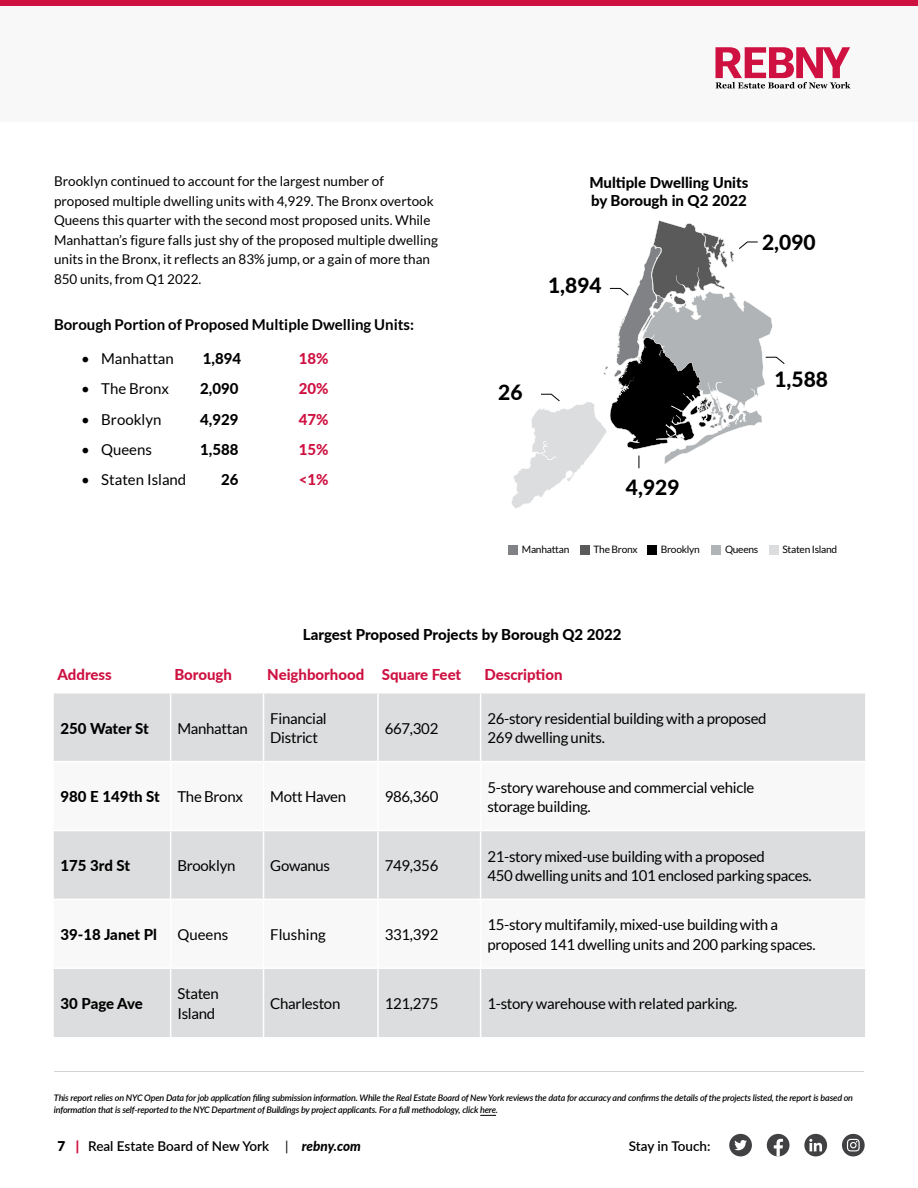
<style>
.page{position:relative;width:918px;height:1188px;background:#fff}
.page>*{position:absolute;margin:0;border:0;box-sizing:border-box;transform-origin:0 0}
.t1{font:800 21px "Lato";color:#000}
.t2{font:15px/19.5px "Lato";letter-spacing:-.02em;color:#000}
.t3{font:800 15px/18px "Lato";color:#000}
.t4{font:800 15px "Lato";color:#ce1141}
.t5{font:15px "Lato";color:#000}
.t6{font:700 15px "Lato";color:#000}
.t7{font:13.5px/19.5px "Lato";color:#000}
.t8{font:600 13.5px "Lato";color:#000}
.t9{font:900 13.5px "Lato";color:#000}
.t10{font:10.2px "Lato";letter-spacing:-.025em;color:#000}
.t11{font:italic 600 9px/12px "Lato";letter-spacing:-.02em;color:#000}
.s1{font-weight:400}
.s2{color:#ce1141}
.s3{font-weight:800;font-style:italic}
</style>
<div class="page">
<div style="left:729px;top:1134px;width:23px;height:22px;background:#414042;border-radius:50%"></div>
<svg style="left:734px;top:1140px;width:13px;height:10px"></svg>
<div style="left:804px;top:1134px;width:23px;height:22px;background:#414042;border-radius:50%"></div>
<svg style="left:809px;top:1139px;width:13px;height:12px"></svg>
<div style="left:842px;top:1134px;width:23px;height:22px;background:#414042;border-radius:50%"></div>
<svg style="left:847px;top:1139px;width:13px;height:12px"></svg>
<div style="left:767px;top:1134px;width:23px;height:22px;background:#414042;border-radius:50%"></div>
<svg style="left:774px;top:1139px;width:9px;height:18px"></svg>
<svg style="left:480px;top:1115px;width:16px;height:1px"></svg>
<hr style="left:54px;top:1071px;width:810px;height:1px;background:#d1d3d4">
<div style="left:0;top:0;width:918px;height:122px;background:#f8f8f9"></div>
<div style="left:0;top:0;width:918px;height:6px;background:#ce1141"></div>
<div style="left:54px;top:694px;width:811px;height:343px;background:#dcddde"></div>
<svg style="left:54px;top:762px;width:811px;height:205px"></svg>
<hr style="left:170px;top:694px;width:1px;height:67px;background:#fff">
<hr style="left:263px;top:694px;width:1px;height:67px;background:#fff">
<hr style="left:377px;top:694px;width:2px;height:67px;background:#fff">
<hr style="left:480px;top:694px;width:1px;height:67px;background:#fff">
<hr style="left:54px;top:761px;width:117px;height:1px;background:#fff">
<hr style="left:171px;top:761px;width:93px;height:1px;background:#fff">
<hr style="left:170px;top:762px;width:1px;height:68px;background:#fff">
<hr style="left:264px;top:761px;width:114px;height:1px;background:#fff">
<hr style="left:263px;top:762px;width:1px;height:68px;background:#fff">
<hr style="left:378px;top:761px;width:103px;height:1px;background:#fff">
<hr style="left:377px;top:762px;width:2px;height:68px;background:#fff">
<hr style="left:481px;top:761px;width:384px;height:1px;background:#fff">
<hr style="left:480px;top:762px;width:1px;height:68px;background:#fff">
<hr style="left:54px;top:830px;width:117px;height:1px;background:#fff">
<hr style="left:171px;top:830px;width:93px;height:1px;background:#fff">
<hr style="left:170px;top:831px;width:1px;height:68px;background:#fff">
<hr style="left:264px;top:830px;width:114px;height:1px;background:#fff">
<hr style="left:263px;top:831px;width:1px;height:68px;background:#fff">
<hr style="left:378px;top:830px;width:103px;height:1px;background:#fff">
<hr style="left:377px;top:831px;width:2px;height:68px;background:#fff">
<hr style="left:481px;top:830px;width:384px;height:1px;background:#fff">
<hr style="left:480px;top:831px;width:1px;height:68px;background:#fff">
<hr style="left:54px;top:899px;width:117px;height:1px;background:#fff">
<hr style="left:171px;top:899px;width:93px;height:1px;background:#fff">
<hr style="left:170px;top:900px;width:1px;height:67px;background:#fff">
<hr style="left:264px;top:899px;width:114px;height:1px;background:#fff">
<hr style="left:263px;top:900px;width:1px;height:67px;background:#fff">
<hr style="left:378px;top:899px;width:103px;height:1px;background:#fff">
<hr style="left:377px;top:900px;width:2px;height:67px;background:#fff">
<hr style="left:481px;top:899px;width:384px;height:1px;background:#fff">
<hr style="left:480px;top:900px;width:1px;height:67px;background:#fff">
<hr style="left:54px;top:967px;width:117px;height:2px;background:#fff">
<hr style="left:171px;top:967px;width:93px;height:2px;background:#fff">
<hr style="left:170px;top:969px;width:1px;height:68px;background:#fff">
<hr style="left:264px;top:967px;width:114px;height:2px;background:#fff">
<hr style="left:263px;top:969px;width:1px;height:68px;background:#fff">
<hr style="left:378px;top:967px;width:103px;height:2px;background:#fff">
<hr style="left:377px;top:969px;width:2px;height:68px;background:#fff">
<hr style="left:481px;top:967px;width:384px;height:2px;background:#fff">
<hr style="left:480px;top:969px;width:1px;height:68px;background:#fff">
<div style="left:508px;top:545px;width:10px;height:9px;background:#808285"></div>
<div style="left:647px;top:545px;width:10px;height:9px;background:#000"></div>
<div style="left:580px;top:545px;width:10px;height:9px;background:#5a5a5a"></div>
<div style="left:712px;top:545px;width:9px;height:9px;background:#b1b4b6"></div>
<div style="left:769px;top:545px;width:10px;height:9px;background:#dcddde"></div>
<svg style="left:511px;top:220px;width:274px;height:289px"></svg>
<svg style="left:716px;top:47px;width:134px;height:41px"></svg>
<p class="t7" style="left:54px;top:172px;width:385px">Brooklyn continued to account for the largest number of proposed multiple dwelling units with 4,929. The Bronx overtook Queens this quarter with the second most proposed units. While Manhattan’s figure falls just shy of the proposed multiple dwelling units in the Bronx, it reflects an 83% jump, or a gain of more than 850 units, from Q1 2022.</p>
<p class="t6" style="left:54px;top:316px;width:362px">Borough Portion of Proposed Multiple Dwelling Units:</p>
<p class="t5" style="left:81px;top:350px;width:94px">• Manhattan</p>
<p class="t3" style="left:203px;top:349px;width:40px">1,894</p>
<p class="t4" style="left:299px;top:348px;width:31px">18%</p>
<p class="t5" style="left:81px;top:381px;width:90px">• The Bronx</p>
<p class="t3" style="left:200px;top:379px;width:40px">2,090</p>
<p class="t4" style="left:299px;top:378px;width:31px">20%</p>
<p class="t5" style="left:81px;top:411px;width:82px">• Brooklyn</p>
<p class="t3" style="left:200px;top:409px;width:40px">4,929</p>
<p class="t4" style="left:299px;top:408px;width:31px">47%</p>
<p class="t2" style="left:81px;top:440px;width:72px">• Queens</p>
<p class="t3" style="left:200px;top:440px;width:40px">1,588</p>
<p class="t4" style="left:299px;top:438px;width:31px">15%</p>
<p class="t5" style="left:81px;top:471px;width:107px">• Staten Island</p>
<p class="t3" style="left:221px;top:470px;width:19px">26</p>
<p class="t4" style="left:299px;top:468px;width:31px">&lt;1%</p>
<p class="t3" style="left:590px;top:172px;width:160px">Multiple Dwelling Units by Borough in Q2 2022</p>
<h1 class="t1" style="left:548px;top:270px;width:55px">1,894</h1>
<h1 class="t1" style="left:762px;top:227px;width:55px">2,090</h1>
<h1 class="t1" style="left:498px;top:376px;width:26px">26</h1>
<h1 class="t1" style="left:774px;top:363px;width:55px">1,588</h1>
<h1 class="t1" style="left:626px;top:471px;width:55px">4,929</h1>
<p class="t10" style="left:522px;top:544px;width:49px">Manhattan</p>
<p class="t10" style="left:594px;top:544px;width:46px">The Bronx</p>
<p class="t10" style="left:661px;top:544px;width:41px">Brooklyn</p>
<p class="t10" style="left:725px;top:544px;width:35px">Queens</p>
<p class="t10" style="left:782px;top:544px;width:56px">Staten Island</p>
<p class="t3" style="left:303px;top:625px;width:320px">Largest Proposed Projects by Borough Q2 2022</p>
<p class="t4" style="left:58px;top:663px;width:56px">Address</p>
<p class="t4" style="left:174px;top:663px;width:59px">Borough</p>
<p class="t4" style="left:267px;top:663px;width:196px">Neighborhood Square Feet</p>
<p class="t4" style="left:484px;top:663px;width:80px">Description</p>
<p class="t3" style="left:61px;top:719px;width:90px">250 Water St</p>
<p class="t2" style="left:177px;top:718px;width:72px">Manhattan</p>
<p class="t2" style="left:270px;top:709px;width:58px">Financial<br>District</p>
<p class="t2" style="left:385px;top:718px;width:55px">667,302</p>
<p class="t2" style="left:487px;top:709px;width:281px">26-story residential building with a proposed<br>269 dwelling units.</p>
<p class="t3" style="left:61px;top:787px;width:184px">980 E 149th St <span class="s1">The Bronx</span></p>
<p class="t2" style="left:270px;top:787px;width:77px">Mott Haven</p>
<p class="t2" style="left:385px;top:787px;width:55px">986,360</p>
<p class="t2" style="left:487px;top:777px;width:269px">5-story warehouse and commercial vehicle storage building.</p>
<p class="t3" style="left:61px;top:856px;width:71px">175 3rd St</p>
<p class="t2" style="left:177px;top:856px;width:60px">Brooklyn</p>
<p class="t2" style="left:270px;top:856px;width:61px">Gowanus</p>
<p class="t2" style="left:385px;top:856px;width:55px">749,356</p>
<p class="t2" style="left:487px;top:846px;width:326px">21-story mixed-use building with a proposed<br>450 dwelling units and 101 enclosed parking spaces.</p>
<p class="t3" style="left:61px;top:925px;width:98px">39-18 Janet Pl</p>
<p class="t2" style="left:177px;top:925px;width:52px">Queens</p>
<p class="t5" style="left:270px;top:926px;width:57px">Flushing</p>
<p class="t2" style="left:385px;top:925px;width:55px">331,392</p>
<p class="t2" style="left:487px;top:915px;width:330px">15-story multifamily, mixed-use building with a proposed 141 dwelling units and 200 parking spaces.</p>
<p class="t3" style="left:61px;top:994px;width:84px">30 Page Ave</p>
<p class="t2" style="left:177px;top:984px;width:43px">Staten<br>Island</p>
<p class="t2" style="left:270px;top:994px;width:72px">Charleston</p>
<p class="t2" style="left:385px;top:994px;width:55px">121,275</p>
<p class="t2" style="left:487px;top:994px;width:251px">1-story warehouse with related parking.</p>
<p class="t11" style="left:54px;top:1092px;width:801px">This report relies on NYC Open Data for job application filing submission information. While the Real Estate Board of New York reviews the data for accuracy and confirms the details of the projects listed, the report is based on information that is self-reported to the NYC Department of Buildings by project applicants. For a full methodology, click here.</p>
<p class="t9" style="left:57px;top:1138px;width:24px">7 <span class="s2">|</span></p>
<p class="t8" style="left:88px;top:1136px;width:274px">Real Estate Board of New York <span class="s1">|</span> <span class="s3">rebny.com</span></p>
<p class="t8" style="left:629px;top:1136px;width:83px">Stay in Touch:</p>
</div>
